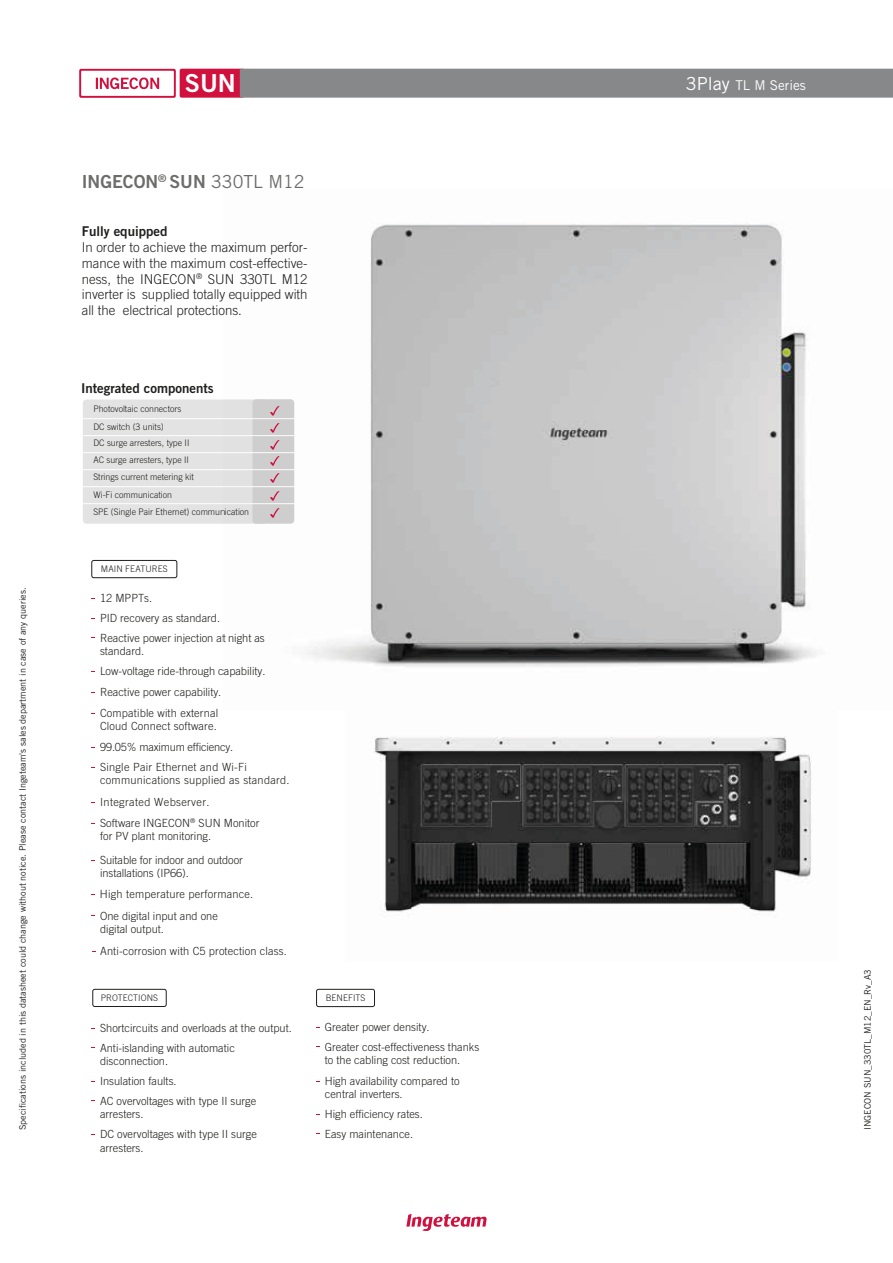
<style>
.page{position:relative;width:893px;height:1263px;background:#fff}
.page>*{position:absolute;margin:0;border:0;box-sizing:border-box;transform-origin:0 0}
.t1{font:24.9px "Trade Gothic LT Std Bd 2";color:#fff}
.t2{font:18px "Trade Gothic LT Std Bd 2";color:#6c6c6b}
.t3{font:300 13.5px/15.9px "Trade Gothic LT Std";color:#1e1e1c;text-align:justify}
.t4{font:13.5px "Trade Gothic LT Std Bd 2";color:#1e1e1c}
.t5{font:13.5px "Trade Gothic LT Std";color:#fff}
.t6{font:300 11.25px/20px "Trade Gothic LT Std";color:#1e1e1c}
.t7{font:300 11.25px/21.5px "Trade Gothic LT Std";letter-spacing:.02em;color:#1e1e1c}
.t8{font:300 9px/17.1px "Trade Gothic LT Std";color:#1e1e1c}
.t9{font:9px "Trade Gothic LT Std";color:#1e1e1c}
.s1{font-family:"Trade Gothic LT Std"}
.s2{font-size:18px}
</style>
<div class="page">
<svg style="left:406px;top:1214px;width:81px;height:17px"></svg>
<svg style="left:79px;top:69px;width:97px;height:29px"></svg>
<div style="left:81px;top:71px;width:93px;height:25px;background:#fff"></div>
<svg style="left:96px;top:78px;width:63px;height:11px"></svg>
<svg style="left:180px;top:69px;width:713px;height:29px;background:#8e7f84"></svg>
<div style="left:83px;top:399px;width:184px;height:125px;background:#e4e3e3;border-radius:4px"></div>
<hr style="left:83px;top:418px;width:172px;height:1px;background:#fff">
<hr style="left:83px;top:435px;width:172px;height:1px;background:#fff">
<hr style="left:83px;top:452px;width:172px;height:1px;background:#fff">
<hr style="left:83px;top:469px;width:172px;height:1px;background:#fff">
<hr style="left:83px;top:486px;width:172px;height:1px;background:#fff">
<hr style="left:83px;top:503px;width:172px;height:1px;background:#fff">
<div style="left:316px;top:989px;width:59px;height:18px;border:1px solid #1e1e1c;border-radius:2px"></div>
<div style="left:92px;top:560px;width:85px;height:18px;border:1px solid #1e1e1c;border-radius:2px"></div>
<div style="left:93px;top:989px;width:73px;height:18px;border:1px solid #1e1e1c;border-radius:2px"></div>
<img style="left:224px;top:224px;width:593px;height:443px">
<img style="left:371px;top:736px;width:441px;height:177px">
<p class="t9" style="left:17px;top:1130px;width:544px;rotate:-90deg">Specifications included in this datasheet could change without notice. Please contact Ingeteam's sales department in case of any queries.</p>
<h1 class="t1" style="left:185px;top:68px;width:53px">SUN</h1>
<h2 class="t2" style="left:82px;top:170px;width:225px">INGECON<sup>®</sup> SUN <span class="s1">330TL M12</span></h2>
<p class="t4" style="left:82px;top:223px;width:87px">Fully equipped</p>
<p class="t3" style="left:82px;top:239px;width:227px">In order to achieve the maximum perfor&shy;mance with the maximum cost-effective&shy;ness, the INGECON<sup>®</sup> SUN 330TL M12 inverter is supplied totally equipped with all the electrical protections.</p>
<p class="t4" style="left:81px;top:380px;width:134px">Integrated components</p>
<p class="t8" style="left:93px;top:400px;width:89px;line-height:17.5px">Photovoltaic connectors<br>DC switch (3 units)</p>
<p class="t8" style="left:93px;top:434px;width:157px">DC surge arresters, type II<br>AC surge arresters, type II<br>Strings current metering kit<br>Wi-Fi communication<br>SPE (Single Pair Ethernet) communication</p>
<p class="t8" style="left:101px;top:560px;width:68px">MAIN FEATURES</p>
<p class="t6" style="left:100px;top:588px;width:122px">12 MPPTs.<br>PID recovery as standard.</p>
<p class="t6" style="left:100px;top:631px;width:166px;line-height:13.2px">Reactive power injection at night as standard.</p>
<p class="t6" style="left:100px;top:681px;width:123px">Reactive power capability.</p>
<p class="t6" style="left:100px;top:661px;width:167px">Low-voltage ride-through capability.</p>
<p class="t6" style="left:100px;top:706px;width:120px;line-height:13.2px">Compatible with external<br>Cloud Connect software.</p>
<p class="t7" style="left:100px;top:737px;width:148px;line-height:20px">99.05% maximum efficiency.<br>Single Pair Ethernet and Wi-Fi</p>
<p class="t7" style="left:100px;top:769px;width:191px">communications supplied as standard.<br>Integrated Webserver.<br>Software INGECON<sup>®</sup> SUN Monitor</p>
<p class="t6" style="left:100px;top:825px;width:144px;line-height:23.1px">for PV plant monitoring.<br>Suitable for indoor and outdoor</p>
<p class="t6" style="left:100px;top:862px;width:155px;line-height:21.5px">installations (IP66).<br>High temperature performance.<br>One digital input and one</p>
<p class="t6" style="left:100px;top:919px;width:65px">digital output.</p>
<p class="t6" style="left:100px;top:941px;width:188px">Anti-corrosion with C5 protection class.</p>
<p class="t8" style="left:101px;top:989px;width:59px">PROTECTIONS</p>
<p class="t6" style="left:100px;top:1018px;width:193px">Shortcircuits and overloads at the output.<br>Anti-islanding with automatic</p>
<p class="t6" style="left:100px;top:1051px;width:158px">disconnection.<br>Insulation faults.<br>AC overvoltages with type II surge</p>
<p class="t6" style="left:100px;top:1104px;width:158px">arresters.<br>DC overvoltages with type II surge</p>
<p class="t6" style="left:100px;top:1137px;width:45px">arresters.</p>
<p class="t8" style="left:326px;top:989px;width:41px">BENEFITS</p>
<p class="t6" style="left:325px;top:1017px;width:156px">Greater power density.<br>Greater cost-effectiveness thanks</p>
<p class="t6" style="left:325px;top:1050px;width:137px">to the cabling cost reduction.<br>High availability compared to</p>
<p class="t6" style="left:325px;top:1083px;width:100px">central inverters.<br>High efficiency rates.<br>Easy maintenance.</p>
<p class="t5" style="left:686px;top:77px;width:121px"><span class="s2">3Play</span> TL M Series</p>
<p class="t9" style="left:862px;top:1130px;width:162px;rotate:-90deg">INGECON SUN_330TL_M12_EN_Rv_A3</p>
</div>
